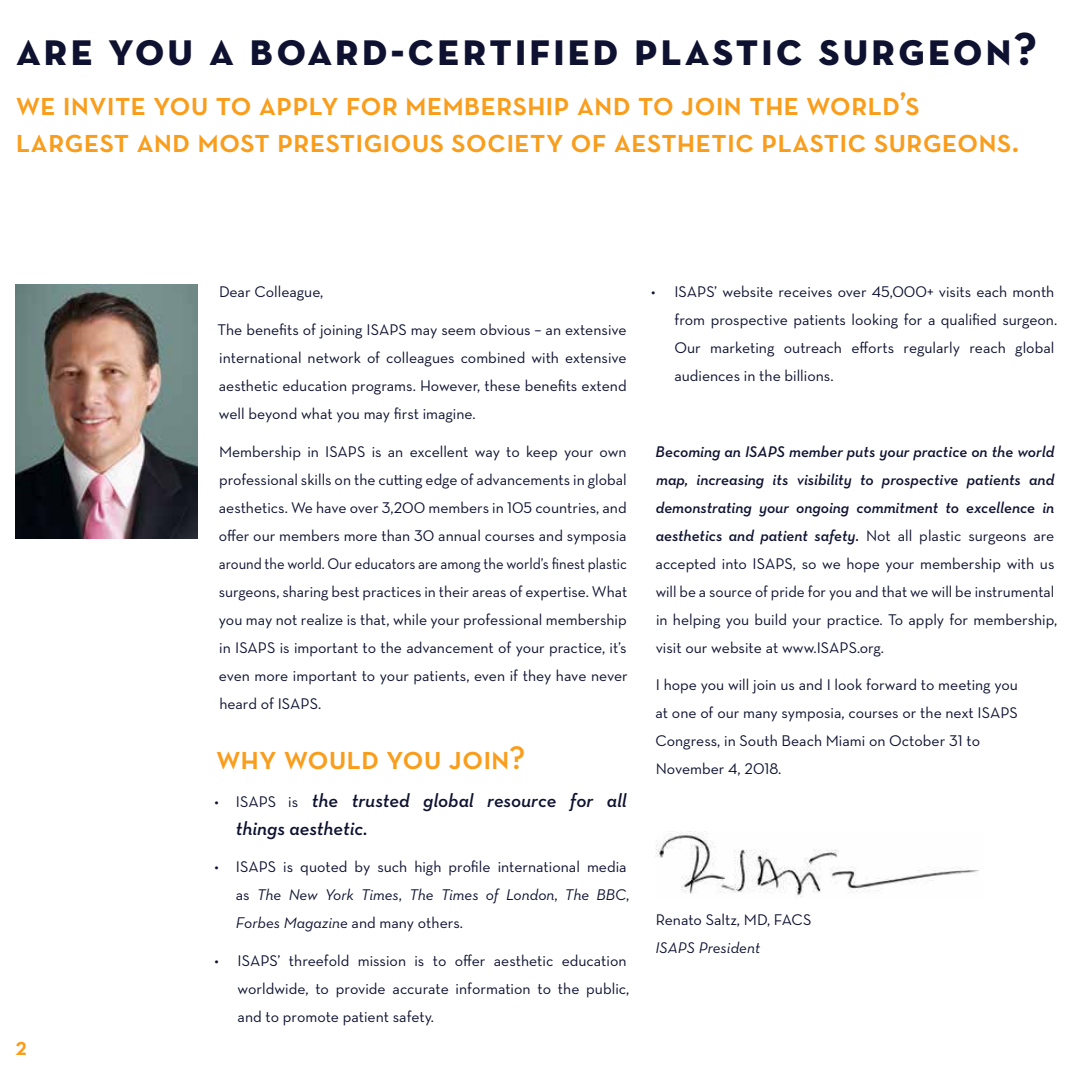
<style>
.page{position:relative;width:1071px;height:1071px;background:#fff}
.page>*{position:absolute;margin:0;border:0;box-sizing:border-box;transform-origin:0 0}
.t1{font:700 47.25px "Neutraface Text";letter-spacing:.05em;color:#0e1230}
.t2{font:600 33.25px/36.8px "Neutraface Text";color:#f99d1c}
.t3{font:italic 600 19.25px/28px "Neutraface Text";color:#0e1230}
.t4{font:700 19.25px "Neutraface Text";color:#f99d1c}
.t5{font:15.75px/28px "Neutraface Text";color:#0e1230}
.t6{font:italic 15.75px "Neutraface Text";color:#0e1230}
.s1{font-weight:400;font-style:normal;font-size:15.75px}
.s2{font-style:italic}
.s3{font-weight:600;font-style:italic}
</style>
<div class="page">
<img style="left:16px;top:285px;width:181px;height:253px">
<img style="left:655px;top:832px;width:324px;height:66px">
<h1 class="t1" style="left:16px;top:18px;width:1023px">Are You A Board-Certified Plastic Surgeon?</h1>
<h2 class="t2" style="left:16px;top:85px;width:1005px">we invite you to apply for membership and to join the world’s largest and most prestigious society of aesthetic plastic surgeons.</h2>
<p class="t4" style="left:16px;top:1036px;width:12px">2</p>
<p class="t5" style="left:219px;top:278px;width:106px">Dear Colleague,</p>
<p class="t5" style="left:217px;top:315px;width:411px;text-align:justify">The benefits of joining ISAPS may seem obvious – an extensive international network of colleagues combined with extensive aesthetic education programs. However, these benefits extend well beyond what you may first imagine.</p>
<p class="t5" style="left:219px;top:437px;width:411px;text-align:justify">Membership in ISAPS is an excellent way to keep your own professional skills on the cutting edge of advancements in global aesthetics. We have over 3,200 members in 105 countries, and offer our members more than 30 annual courses and symposia around the world. Our educators are among the world’s finest plastic surgeons, sharing best practices in their areas of expertise. What you may not realize is that, while your professional membership in ISAPS is important to the advancement of your practice, it’s even more important to your patients, even if they have never heard of ISAPS.</p>
<h2 class="t2" style="left:216px;top:739px;width:311px">Why would you join?</h2>
<p class="t3" style="left:236px;top:786px;width:392px;text-indent:-21px"><span class="s1">• ISAPS is</span> the trusted global resource for all things aesthetic.</p>
<p class="t5" style="left:236px;top:853px;width:395px;text-indent:-21px">• ISAPS is quoted by such high profile international media as <span class="s2">The New York Times</span>, <span class="s2">The Times of London</span>, <span class="s2">The BBC</span>,<br><span class="s2">Forbes Magazine</span> and many others.</p>
<p class="t5" style="left:238px;top:946px;width:393px;text-indent:-23px">• ISAPS’ threefold mission is to offer aesthetic education worldwide, to provide accurate information to the public, and to promote patient safety.</p>
<p class="t5" style="left:674px;top:278px;width:384px;text-indent:-23px">• ISAPS’ website receives over 45,000+ visits each month from prospective patients looking for a qualified surgeon.<br>Our marketing outreach efforts regularly reach global audiences in the billions.</p>
<p class="t5" style="left:656px;top:437px;width:403px"><span class="s3">Becoming an ISAPS member puts your practice on the world map, increasing its visibility to prospective patients and demonstrating your ongoing commitment to excellence in aesthetics and patient safety.</span> Not all plastic surgeons are accepted into ISAPS, so we hope your membership with us will be a source of pride for you and that we will be instrumental in helping you build your practice. To apply for membership, visit our website at www.ISAPS.org.</p>
<p class="t5" style="left:655px;top:671px;width:364px">I hope you will join us and I look forward to meeting you at one of our many symposia, courses or the next ISAPS Congress, in South Beach Miami on October 31 to November 4, 2018.</p>
<p class="t5" style="left:656px;top:905px;width:157px">Renato Saltz, MD, FACS</p>
<p class="t6" style="left:655px;top:937px;width:106px">ISAPS President</p>
</div>
